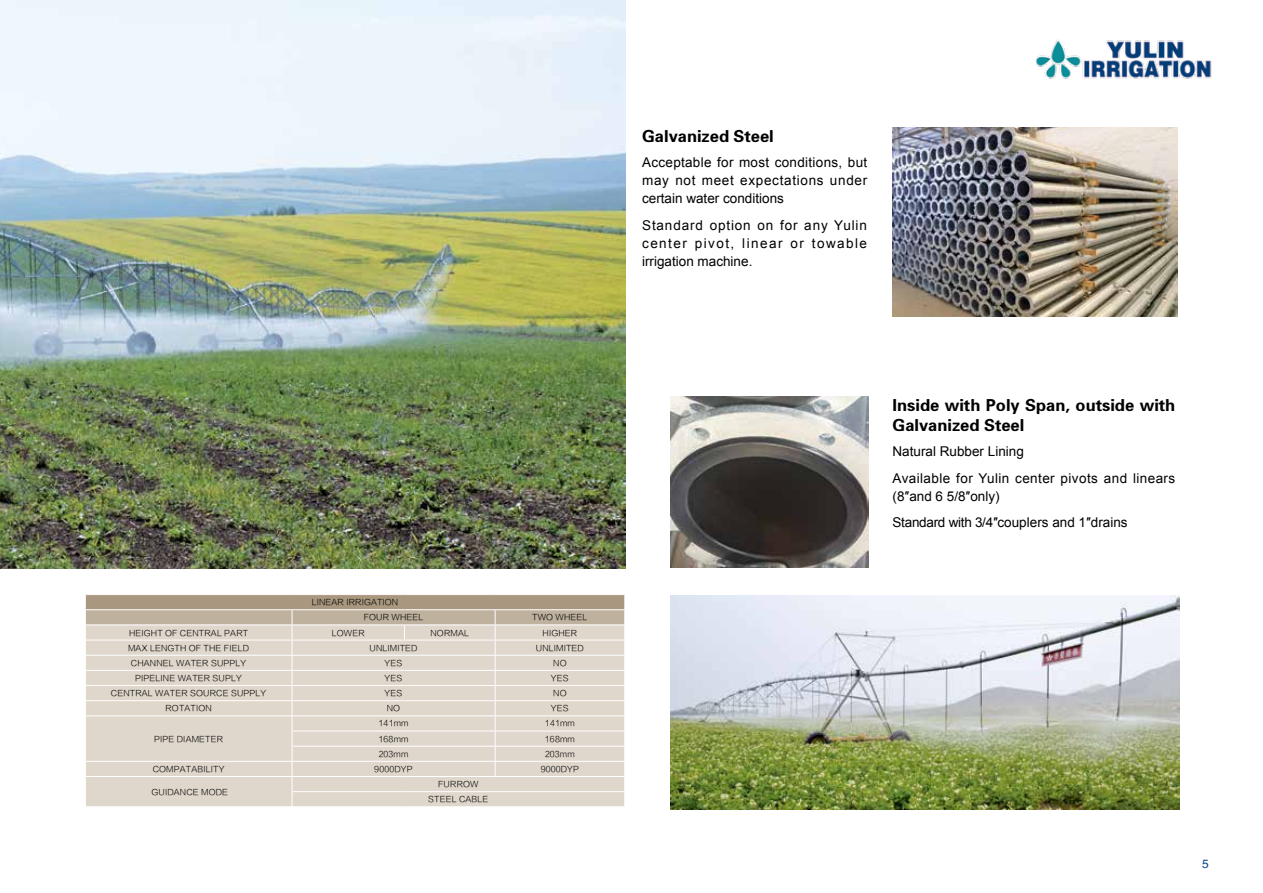
<style>
.page{position:relative;width:1263px;height:893px;background:#fff}
.page>*{position:absolute;margin:0;border:0;box-sizing:border-box;transform-origin:0 0}
.t1{font:16.5px/19.8px "FZDHTJW GB1 0";color:#000}
.t2{font:13.5px/18px "Arial";color:#000;text-align:justify}
.t3{font:13.5px/26.5px "Arial";letter-spacing:.03em;color:#000}
.t4{font:12px "FZHTJW GB1 0";color:#00428e}
.t5{font:8.25px/15.1px "FZLTXHK";color:#000}
</style>
<div class="page">
<img style="left:670px;top:397px;width:198px;height:171px">
<img style="left:1036px;top:39px;width:176px;height:40px">
<svg style="left:85px;top:595px;width:540px;height:211px;background:#dbd2c6"></svg>
<img style="left:892px;top:128px;width:286px;height:189px">
<img style="left:670px;top:595px;width:509px;height:214px">
<img style="left:0;top:0;width:625px;height:569px">
<p class="t5" style="left:364px;top:595px;width:61px;text-indent:-52px">LINEAR IRRIGATION<br>FOUR WHEEL</p>
<p class="t5" style="left:532px;top:610px;width:57px">TWO WHEEL</p>
<p class="t5" style="left:129px;top:625px;width:121px">HEIGHT OF CENTRAL PART</p>
<p class="t5" style="left:332px;top:625px;width:35px">LOWER</p>
<p class="t5" style="left:430px;top:625px;width:40px">NORMAL</p>
<p class="t5" style="left:543px;top:625px;width:36px">HIGHER</p>
<p class="t5" style="left:128px;top:640px;width:123px">MAX LENGTH OF THE FIELD</p>
<p class="t5" style="left:369px;top:640px;width:50px">UNLIMITED</p>
<p class="t5" style="left:536px;top:640px;width:50px">UNLIMITED</p>
<p class="t5" style="left:131px;top:655px;width:117px">CHANNEL WATER SUPPLY</p>
<p class="t5" style="left:385px;top:655px;width:19px">YES</p>
<p class="t5" style="left:553px;top:655px;width:15px">NO</p>
<p class="t5" style="left:135px;top:671px;width:108px">PIPELINE WATER SUPLY</p>
<p class="t5" style="left:385px;top:671px;width:19px">YES</p>
<p class="t5" style="left:551px;top:671px;width:19px">YES</p>
<p class="t5" style="left:111px;top:686px;width:157px">CENTRAL WATER SOURCE SUPPLY</p>
<p class="t5" style="left:385px;top:686px;width:19px">YES</p>
<p class="t5" style="left:553px;top:686px;width:15px">NO</p>
<p class="t5" style="left:165px;top:701px;width:48px">ROTATION</p>
<p class="t5" style="left:387px;top:701px;width:15px">NO</p>
<p class="t5" style="left:551px;top:701px;width:19px">YES</p>
<p class="t5" style="left:154px;top:731px;width:71px">PIPE DIAMETER</p>
<p class="t5" style="left:379px;top:716px;width:31px">141mm</p>
<p class="t5" style="left:545px;top:716px;width:31px">141mm</p>
<p class="t5" style="left:379px;top:731px;width:31px">168mm</p>
<p class="t5" style="left:545px;top:731px;width:31px">168mm</p>
<p class="t5" style="left:379px;top:746px;width:31px">203mm</p>
<p class="t5" style="left:545px;top:746px;width:31px">203mm</p>
<p class="t5" style="left:153px;top:762px;width:73px">COMPATABILITY</p>
<p class="t5" style="left:374px;top:762px;width:40px">9000DYP</p>
<p class="t5" style="left:541px;top:762px;width:40px">9000DYP</p>
<p class="t5" style="left:151px;top:784px;width:78px">GUIDANCE MODE</p>
<p class="t5" style="left:428px;top:777px;width:62px;text-align:center">FURROW<br>STEEL CABLE</p>
<h1 class="t1" style="left:642px;top:126px;width:133px">Galvanized Steel</h1>
<h2 class="t2" style="left:642px;top:154px;width:227px">Acceptable for most conditions, but may not meet expectations under certain water conditions</h2>
<h2 class="t2" style="left:642px;top:216px;width:227px">Standard option on for any Yulin center pivot, linear or towable irrigation machine.</h2>
<h1 class="t1" style="left:892px;top:396px;width:284px">Inside with Poly Span, outside with<br>Galvanized Steel</h1>
<h2 class="t3" style="left:892px;top:439px;width:284px">Natural Rubber Lining<br>Available for Yulin center pivots and linears</h2>
<h2 class="t2" style="left:892px;top:483px;width:237px;line-height:26.5px">(8″and 6 5/8″only)<br>Standard with 3/4″couplers and 1″drains</h2>
<h3 class="t4" style="left:1202px;top:857px;width:8px">5</h3>
</div>
